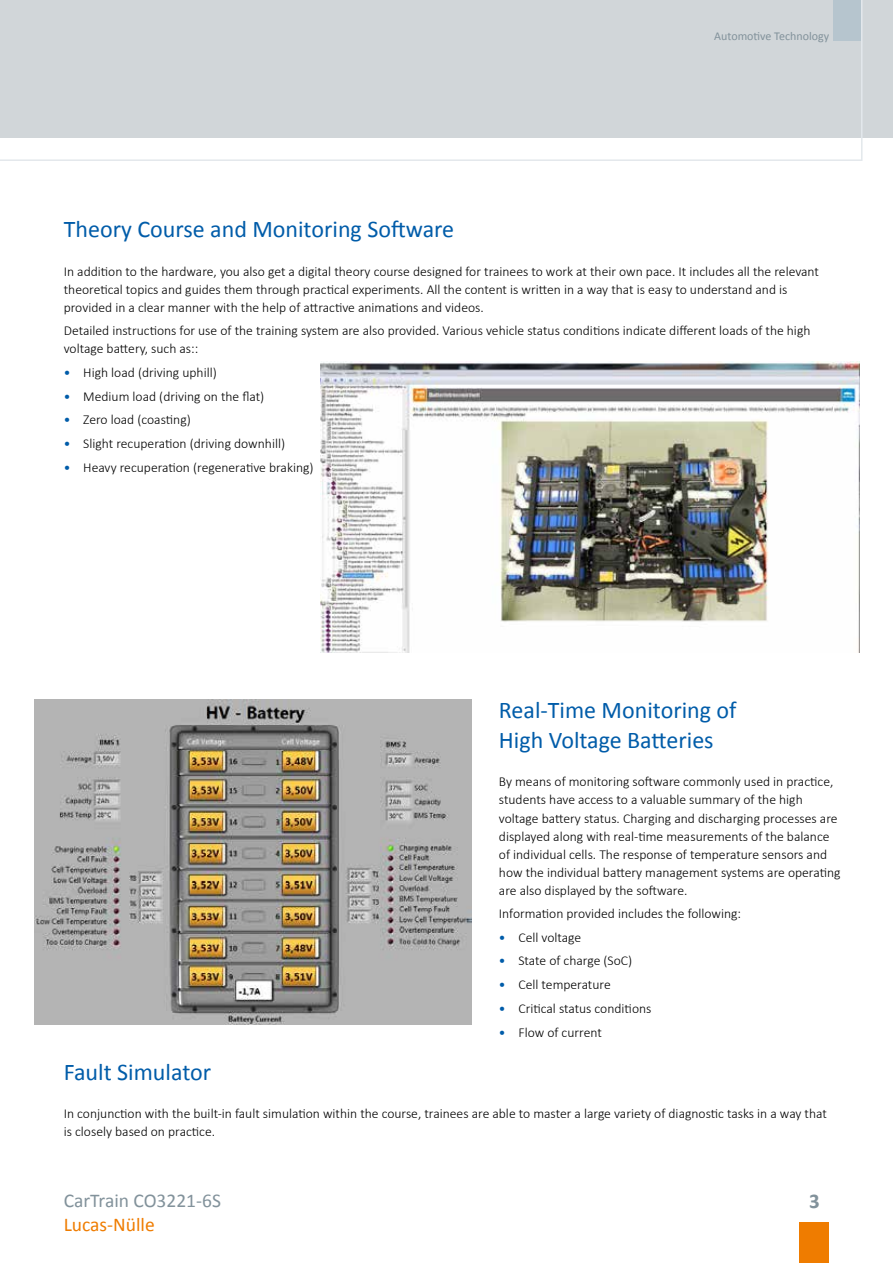
<style>
.page{position:relative;width:893px;height:1263px;background:#fff}
.page>*{position:absolute;margin:0;border:0;box-sizing:border-box;transform-origin:0 0}
.t1{font:24px/30px "Calibri";color:#005ca9}
.t2{font:700 21px "Calibri";color:#82929b}
.t3{font:19.5px "Calibri";color:#82929b}
.t4{font:19.5px "Calibri";color:#ef7c00}
.t5{font:300 13.65px/18.1px "Calibri";color:#000}
.t6{font:12px "Calibri";color:#82929b}
.s1{font-weight:400;font-size:13.5px;color:#005ca9}
</style>
<div class="page">
<div style="left:0;top:0;width:893px;height:138px;background:#d1d6d9"></div>
<img style="left:34px;top:699px;width:437px;height:326px">
<img style="left:321px;top:362px;width:538px;height:291px">
<div style="left:799px;top:1222px;width:30px;height:41px;background:#ef7c00"></div>
<svg style="left:0;top:0;width:863px;height:161px"></svg>
<h1 class="t1" style="left:64px;top:214px;width:392px">Theory Course and Monitoring Software</h1>
<p class="t6" style="left:714px;top:28px;width:116px">Automotive Technology</p>
<p class="t5" style="left:64px;top:262px;width:757px">In addition to the hardware, you also get a digital theory course designed for trainees to work at their own pace. It includes all the relevant theoretical topics and guides them through practical experiments. All the content is written in a way that is easy to understand and is provided in a clear manner with the help of attractive animations and videos.</p>
<p class="t5" style="left:64px;top:321px;width:748px">Detailed instructions for use of the training system are also provided. Various vehicle status conditions indicate different loads of the high voltage battery, such as::</p>
<p class="t5" style="left:64px;top:363px;width:155px"><span class="s1">•</span> High load (driving uphill)</p>
<p class="t5" style="left:64px;top:386px;width:202px"><span class="s1">•</span> Medium load (driving on the flat)</p>
<p class="t5" style="left:64px;top:410px;width:129px"><span class="s1">•</span> Zero load (coasting)</p>
<p class="t5" style="left:64px;top:434px;width:223px"><span class="s1">•</span> Slight recuperation (driving downhill)</p>
<p class="t5" style="left:64px;top:458px;width:251px"><span class="s1">•</span> Heavy recuperation (regenerative braking)</p>
<h1 class="t1" style="left:499px;top:695px;width:239px">Real-Time Monitoring of<br>High Voltage Batteries</h1>
<p class="t5" style="left:499px;top:772px;width:343px">By means of monitoring software commonly used in practice, students have access to a valuable summary of the high voltage battery status. Charging and discharging processes are displayed along with real-time measurements of the balance of individual cells. The response of temperature sensors and how the individual battery management systems are operating are also displayed by the software.</p>
<p class="t5" style="left:499px;top:903px;width:244px">Information provided includes the following:</p>
<p class="t5" style="left:499px;top:927px;width:84px"><span class="s1">•</span> Cell voltage</p>
<p class="t5" style="left:499px;top:951px;width:135px"><span class="s1">•</span> State of charge (SoC)</p>
<p class="t5" style="left:499px;top:975px;width:113px"><span class="s1">•</span> Cell temperature</p>
<p class="t5" style="left:499px;top:999px;width:154px"><span class="s1">•</span> Critical status conditions</p>
<p class="t5" style="left:499px;top:1022px;width:104px"><span class="s1">•</span> Flow of current</p>
<h1 class="t1" style="left:64px;top:1057px;width:149px">Fault Simulator</h1>
<p class="t5" style="left:64px;top:1103px;width:765px">In conjunction with the built-in fault simulation within the course, trainees are able to master a large variety of diagnostic tasks in a way that is closely based on practice.</p>
<h3 class="t3" style="left:64px;top:1189px;width:159px">CarTrain CO3221-6S</h3>
<h2 class="t2" style="left:809px;top:1188px;width:12px">3</h2>
<h3 class="t4" style="left:64px;top:1212px;width:92px">Lucas-Nülle</h3>
</div>
